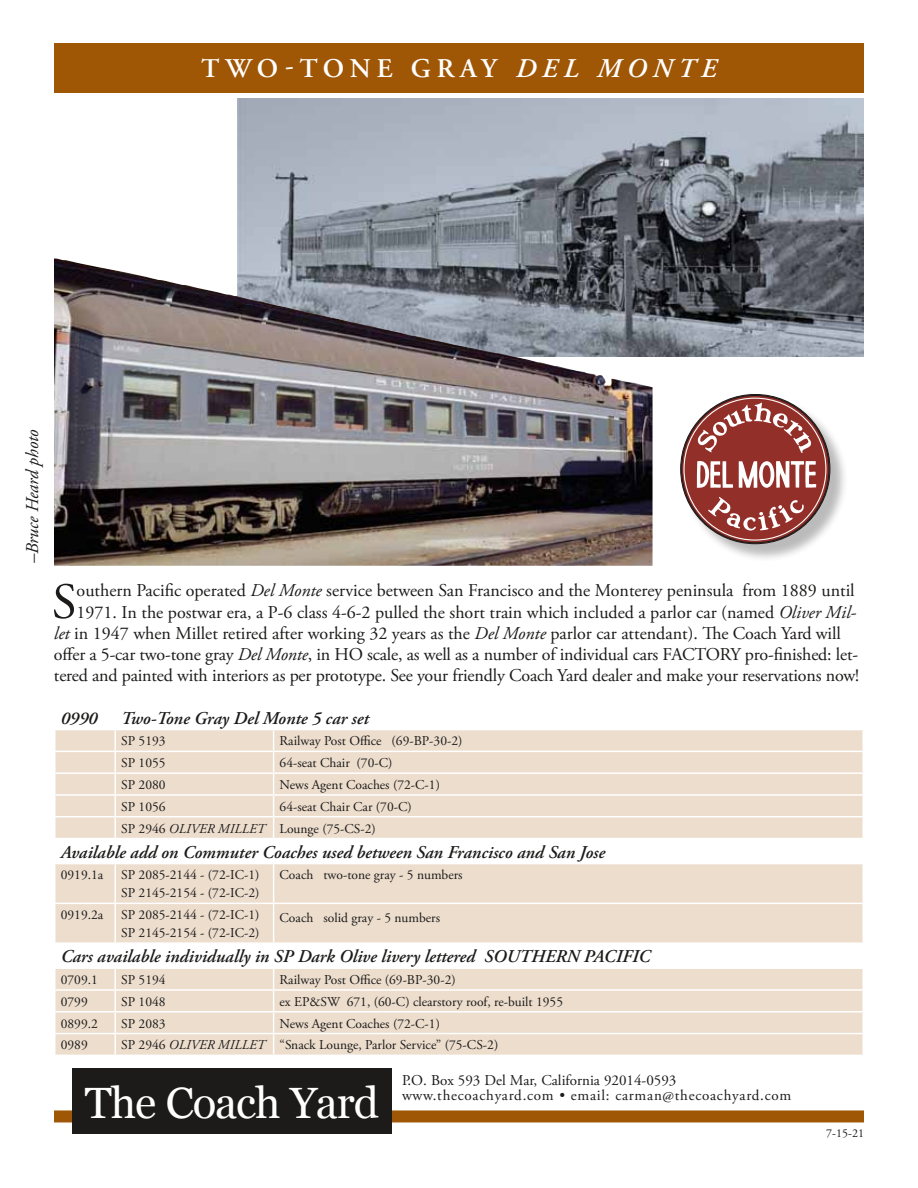
<style>
.page{position:relative;width:918px;height:1188px;background:#fff}
.page>*{position:absolute;margin:0;border:0;box-sizing:border-box;transform-origin:0 0}
.t1{font:50.55px "Adobe Garamond Pro";color:#1c1b1a}
.t2{font:43.8px "Georgia";letter-spacing:-.025em;color:#fff}
.t3{font:600 27px "Adobe Garamond Pro";letter-spacing:.215em;color:#fff}
.t4{font:18px "Adobe Garamond Pro";color:#1c1b1a}
.t5{font:italic 600 18px "Adobe Garamond Pro";color:#1c1b1a}
.t6{font:italic 18px "Adobe Garamond Pro";color:#1c1b1a}
.t7{font:15px/15px "Adobe Garamond Pro";letter-spacing:.05em;color:#1c1b1a}
.t8{font:13.5px/18px "Adobe Garamond Pro";color:#1c1b1a}
.t9{font:12px "Adobe Garamond Pro";color:#1c1b1a}
.s1{font-style:italic}
</style>
<div class="page">
<div style="left:54px;top:43px;width:810px;height:49px;background:#a05705"></div>
<div style="left:54px;top:1110px;width:810px;height:12px;background:#a05705"></div>
<div style="left:72px;top:1069px;width:320px;height:65px;background:#1c1b1a"></div>
<img style="left:238px;top:99px;width:626px;height:257px">
<svg style="left:56px;top:730px;width:806px;height:325px;fill:#ecddcd"></svg>
<hr style="left:114px;top:730px;width:2px;height:21px;background:#fff">
<hr style="left:54px;top:751px;width:61px;height:1px;background:#fff">
<hr style="left:115px;top:751px;width:159px;height:1px;background:#fff">
<hr style="left:114px;top:752px;width:2px;height:20px;background:#fff">
<hr style="left:274px;top:751px;width:590px;height:1px;background:#fff">
<hr style="left:54px;top:772px;width:61px;height:2px;background:#fff">
<hr style="left:115px;top:772px;width:159px;height:2px;background:#fff">
<hr style="left:114px;top:774px;width:2px;height:20px;background:#fff">
<hr style="left:274px;top:772px;width:590px;height:2px;background:#fff">
<hr style="left:54px;top:794px;width:61px;height:2px;background:#fff">
<hr style="left:115px;top:794px;width:159px;height:2px;background:#fff">
<hr style="left:114px;top:796px;width:2px;height:20px;background:#fff">
<hr style="left:274px;top:794px;width:590px;height:2px;background:#fff">
<hr style="left:54px;top:816px;width:61px;height:1px;background:#fff">
<hr style="left:115px;top:816px;width:159px;height:1px;background:#fff">
<hr style="left:114px;top:817px;width:2px;height:21px;background:#fff">
<hr style="left:274px;top:816px;width:590px;height:1px;background:#fff">
<svg style="left:273px;top:730px;width:1px;height:108px"></svg>
<hr style="left:54px;top:838px;width:61px;height:1px;background:#fff">
<hr style="left:115px;top:838px;width:159px;height:1px;background:#fff">
<hr style="left:274px;top:838px;width:590px;height:1px;background:#fff">
<hr style="left:54px;top:863px;width:61px;height:1px;background:#fff">
<hr style="left:115px;top:863px;width:159px;height:1px;background:#fff">
<hr style="left:114px;top:864px;width:2px;height:39px;background:#fff">
<hr style="left:274px;top:863px;width:590px;height:1px;background:#fff">
<hr style="left:273px;top:864px;width:1px;height:39px;background:#fff">
<hr style="left:54px;top:903px;width:61px;height:1px;background:#fff">
<hr style="left:115px;top:903px;width:159px;height:1px;background:#fff">
<hr style="left:114px;top:904px;width:2px;height:38px;background:#fff">
<hr style="left:274px;top:903px;width:590px;height:1px;background:#fff">
<hr style="left:273px;top:904px;width:1px;height:38px;background:#fff">
<hr style="left:54px;top:942px;width:61px;height:2px;background:#fff">
<hr style="left:115px;top:942px;width:159px;height:2px;background:#fff">
<hr style="left:274px;top:942px;width:590px;height:2px;background:#fff">
<hr style="left:54px;top:967px;width:61px;height:2px;background:#fff">
<hr style="left:115px;top:967px;width:159px;height:2px;background:#fff">
<hr style="left:114px;top:969px;width:2px;height:20px;background:#fff">
<hr style="left:274px;top:967px;width:590px;height:2px;background:#fff">
<hr style="left:54px;top:989px;width:61px;height:2px;background:#fff">
<hr style="left:115px;top:989px;width:159px;height:2px;background:#fff">
<hr style="left:114px;top:991px;width:2px;height:20px;background:#fff">
<hr style="left:274px;top:989px;width:590px;height:2px;background:#fff">
<hr style="left:54px;top:1011px;width:61px;height:2px;background:#fff">
<hr style="left:115px;top:1011px;width:159px;height:2px;background:#fff">
<hr style="left:114px;top:1013px;width:2px;height:20px;background:#fff">
<hr style="left:274px;top:1011px;width:590px;height:2px;background:#fff">
<hr style="left:54px;top:1033px;width:61px;height:1px;background:#fff">
<hr style="left:115px;top:1033px;width:159px;height:1px;background:#fff">
<hr style="left:114px;top:1034px;width:2px;height:21px;background:#fff">
<hr style="left:274px;top:1033px;width:590px;height:1px;background:#fff">
<svg style="left:273px;top:969px;width:1px;height:86px"></svg>
<div style="left:683px;top:397px;width:165px;height:165px;background:#1c1b1a;opacity:.3"></div>
<svg style="left:681px;top:394px;width:149px;height:150px;background:#8e3a35"></svg>
<svg style="left:698px;top:403px;width:113px;height:50px"></svg>
<svg style="left:739px;top:460px;width:77px;height:28px"></svg>
<svg style="left:697px;top:459px;width:36px;height:29px"></svg>
<svg style="left:708px;top:497px;width:98px;height:36px;background:#a75955"></svg>
<img style="left:54px;top:258px;width:599px;height:308px">
<h3 class="t3" style="left:201px;top:53px;width:517px">TWO-TONE GRAY <span class="s1">DEL MONTE</span></h3>
<h3 class="t6" style="left:22px;top:563px;width:136px;rotate:-90deg">–Bruce Heard photo</h3>
<h1 class="t1" style="left:52px;top:571px;width:26px">S</h1>
<h3 class="t4" style="left:77px;top:580px;width:780px">outhern Pacific operated <span class="s1">Del Monte</span> service between San Francisco and the Monterey peninsula from 1889 until</h3>
<h3 class="t4" style="left:77px;top:601px;width:781px">1971. In the postwar era, a P-6 class 4-6-2 pulled the short train which included a parlor car (named <span class="s1">Oliver Mil-</span></h3>
<h3 class="t4" style="left:54px;top:623px;width:788px"><span class="s1">let</span> in 1947 when Millet retired after working 32 years as the <span class="s1">Del Monte</span> parlor car attendant). The Coach Yard will</h3>
<h3 class="t4" style="left:54px;top:644px;width:806px">offer a 5-car two-tone gray <span class="s1">Del Monte</span>, in HO scale, as well as a number of individual cars FACTORY pro-finished: let-</h3>
<h3 class="t4" style="left:54px;top:665px;width:807px">tered and painted with interiors as per prototype. See your friendly Coach Yard dealer and make your reservations now!</h3>
<h3 class="t5" style="left:61px;top:708px;width:38px">0990</h3>
<h3 class="t5" style="left:121px;top:708px;width:249px">Two-Tone Gray Del Monte 5 car set</h3>
<p class="t8" style="left:121px;top:733px;width:46px">SP 5193</p>
<p class="t8" style="left:280px;top:733px;width:184px">Railway Post Office (69-BP-30-2)</p>
<p class="t8" style="left:121px;top:754px;width:46px">SP 1055</p>
<p class="t8" style="left:280px;top:754px;width:114px">64-seat Chair (70-C)</p>
<p class="t8" style="left:121px;top:776px;width:46px">SP 2080</p>
<p class="t8" style="left:280px;top:776px;width:162px">News Agent Coaches (72-C-1)</p>
<p class="t8" style="left:121px;top:798px;width:46px">SP 1056</p>
<p class="t8" style="left:121px;top:796px;width:292px;line-height:21.8px;text-indent:158px">64-seat Chair Car (70-C)<br>SP 2946 <span class="s1">OLIVER MILLET</span> Lounge (75-CS-2)</p>
<h3 class="t5" style="left:61px;top:842px;width:546px">Available add on Commuter Coaches used between San Francisco and San Jose</h3>
<p class="t8" style="left:61px;top:867px;width:44px">0919.1a</p>
<p class="t8" style="left:121px;top:867px;width:140px">SP 2085-2144 - (72-IC-1)<br>SP 2145-2154 - (72-IC-2)</p>
<p class="t8" style="left:280px;top:867px;width:184px">Coach two-tone gray - 5 numbers</p>
<p class="t8" style="left:61px;top:906px;width:44px">0919.2a</p>
<p class="t8" style="left:121px;top:906px;width:140px">SP 2085-2144 - (72-IC-1)<br>SP 2145-2154 - (72-IC-2)</p>
<p class="t8" style="left:280px;top:910px;width:162px">Coach solid gray - 5 numbers</p>
<h3 class="t5" style="left:61px;top:946px;width:591px">Cars available individually in SP Dark Olive livery lettered SOUTHERN PACIFIC</h3>
<p class="t8" style="left:61px;top:971px;width:39px">0709.1</p>
<p class="t8" style="left:121px;top:971px;width:46px">SP 5194</p>
<p class="t8" style="left:280px;top:971px;width:178px">Railway Post Office (69-BP-30-2)</p>
<p class="t8" style="left:61px;top:993px;width:28px">0799</p>
<p class="t8" style="left:121px;top:993px;width:46px">SP 1048</p>
<p class="t8" style="left:280px;top:993px;width:285px">ex EP&amp;SW 671, (60-C) clearstory roof, re-built 1955</p>
<p class="t8" style="left:61px;top:1015px;width:39px">0899.2</p>
<p class="t8" style="left:121px;top:1015px;width:46px">SP 2083</p>
<p class="t8" style="left:280px;top:1015px;width:162px">News Agent Coaches (72-C-1)</p>
<p class="t8" style="left:61px;top:1037px;width:28px">0989</p>
<p class="t8" style="left:121px;top:1037px;width:379px">SP 2946 <span class="s1">OLIVER MILLET</span> “Snack Lounge, Parlor Service” (75-CS-2)</p>
<h2 class="t2" style="left:85px;top:1071px;width:296px">The Coach Yard</h2>
<p class="t7" style="left:402px;top:1073px;width:391px">P.O. Box 593 Del Mar, California 92014-0593 www.thecoachyard.com • email: carman@thecoachyard.com</p>
<p class="t9" style="left:826px;top:1126px;width:39px">7-15-21</p>
</div>
